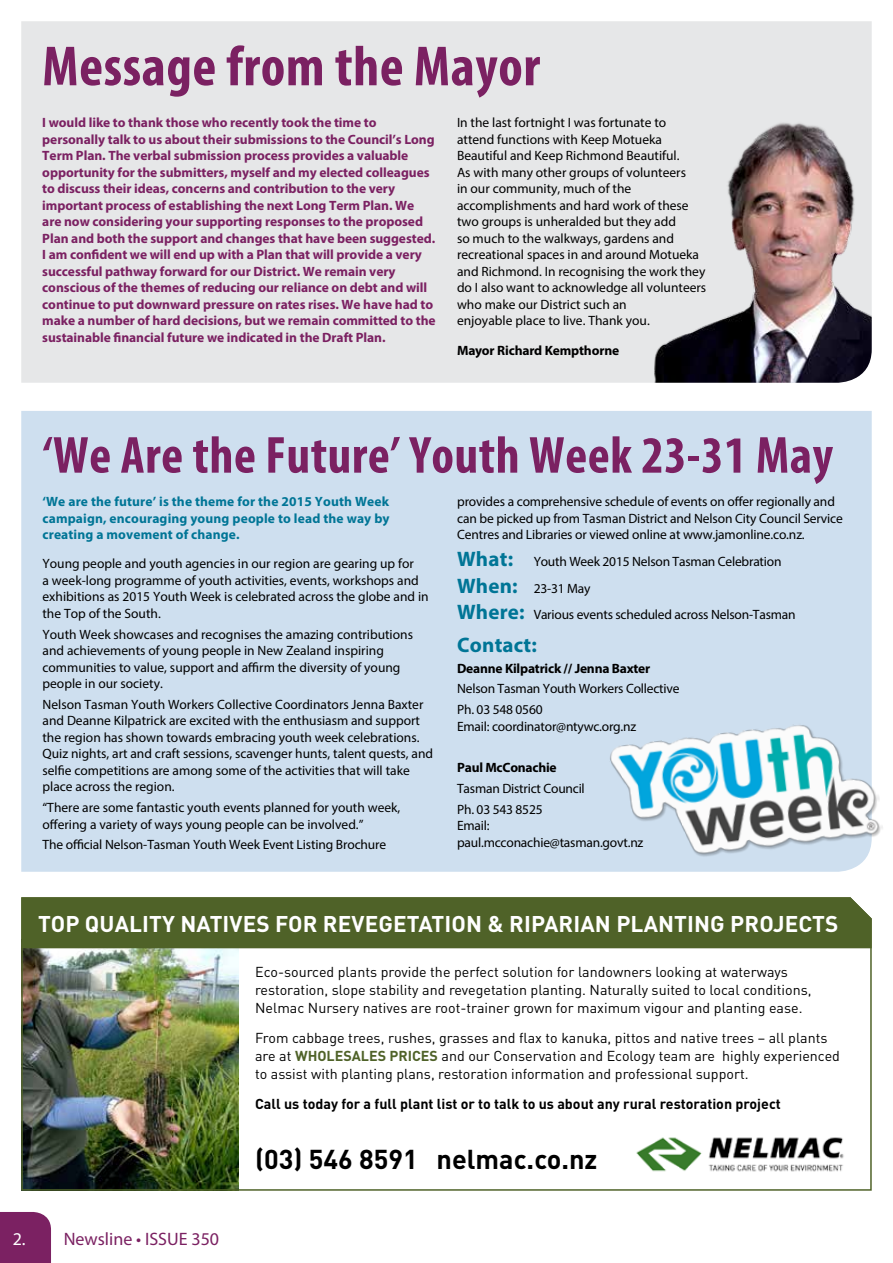
<style>
.page{position:relative;width:893px;height:1263px;background:#fff}
.page>*{position:absolute;margin:0;border:0;box-sizing:border-box;transform-origin:0 0}
.t1{font:700 condensed 57px "Myriad Pro";letter-spacing:.01em;color:#7b2162}
.t2{font:700 condensed 52.5px "Myriad Pro";letter-spacing:.01em;color:#7b2162}
.t3{font:700 27px "DIN";color:#000}
.t4{font:700 22.5px "DIN";letter-spacing:.005em;color:#fff}
.t5{font:700 21px "Myriad Pro";letter-spacing:.01em;color:#007596}
.t6{font:18px "Myriad Pro";color:#7b2162}
.t7{font:14.25px/18px "DIN";color:#000}
.t8{font:700 14.25px "DIN";color:#000}
.t9{font:13.5px/16.5px "Myriad Pro";color:#000}
.t10{font:700 13.5px/16.5px "Myriad Pro";letter-spacing:-.005em;color:#7b2162}
.t11{font:700 13.5px/16.5px "Myriad Pro";letter-spacing:.01em;color:#007596;text-align:justify}
.t12{font:700 13.5px "Myriad Pro";letter-spacing:-.015em;color:#000}
.s1{font-weight:700;font-size:21px;color:#007596}
.s2{color:#fff}
.s3{font-weight:700;color:#4f6228}
</style>
<div class="page">
<div style="left:0;top:1212px;width:51px;height:51px;background:#7b2162"></div>
<img style="left:21px;top:948px;width:851px;height:243px">
<img style="left:629px;top:1131px;width:221px;height:47px">
<div style="left:21px;top:897px;width:851px;height:51px;background:#4f6228"></div>
<div style="left:21px;top:21px;width:851px;height:362px;background:#e6e7e8"></div>
<img style="left:612px;top:46px;width:260px;height:337px">
<div style="left:21px;top:411px;width:851px;height:461px;background:#cedfef"></div>
<img style="left:608px;top:715px;width:275px;height:154px">
<h1 class="t1" style="left:42px;top:31px;width:499px">Message from the Mayor</h1>
<p class="t10" style="left:42px;top:114px;width:395px">I would like to thank those who recently took the time to personally talk to us about their submissions to the Council’s Long Term Plan. The verbal submission process provides a valuable opportunity for the submitters, myself and my elected colleagues to discuss their ideas, concerns and contribution to the very important process of establishing the next Long Term Plan. We are now considering your supporting responses to the proposed Plan and both the support and changes that have been suggested.<br>I am confident we will end up with a Plan that will provide a very successful pathway forward for our District. We remain very conscious of the themes of reducing our reliance on debt and will continue to put downward pressure on rates rises. We have had to make a number of hard decisions, but we remain committed to the sustainable financial future we indicated in the Draft Plan.</p>
<p class="t9" style="left:457px;top:114px;width:251px">In the last fortnight I was fortunate to attend functions with Keep Motueka Beautiful and Keep Richmond Beautiful.<br>As with many other groups of volunteers<br>in our community, much of the accomplishments and hard work of these two groups is unheralded but they add<br>so much to the walkways, gardens and recreational spaces in and around Motueka and Richmond. In recognising the work they do I also want to acknowledge all volunteers who make our District such an<br>enjoyable place to live. Thank you.</p>
<p class="t12" style="left:457px;top:341px;width:164px">Mayor Richard Kempthorne</p>
<h2 class="t2" style="left:43px;top:422px;width:792px">‘We Are the Future’ Youth Week 23-31 May</h2>
<p class="t11" style="left:43px;top:493px;width:349px">‘We are the future’ is the theme for the 2015 Youth Week campaign, encouraging young people to lead the way by creating a movement of change.</p>
<p class="t9" style="left:43px;top:555px;width:388px">Young people and youth agencies in our region are gearing up for<br>a week-long programme of youth activities, events, workshops and exhibitions as 2015 Youth Week is celebrated across the globe and in the Top of the South.</p>
<p class="t9" style="left:43px;top:626px;width:372px">Youth Week showcases and recognises the amazing contributions and achievements of young people in New Zealand inspiring communities to value, support and affirm the diversity of young people in our society.</p>
<p class="t9" style="left:43px;top:696px;width:392px">Nelson Tasman Youth Workers Collective Coordinators Jenna Baxter and Deanne Kilpatrick are excited with the enthusiasm and support the region has shown towards embracing youth week celebrations.<br>Quiz nights, art and craft sessions, scavenger hunts, talent quests, and selfie competitions are among some of the activities that will take place across the region.</p>
<p class="t9" style="left:43px;top:799px;width:359px">“There are some fantastic youth events planned for youth week, offering a variety of ways young people can be involved.”</p>
<p class="t9" style="left:43px;top:836px;width:345px">The official Nelson-Tasman Youth Week Event Listing Brochure</p>
<p class="t9" style="left:457px;top:493px;width:387px">provides a comprehensive schedule of events on offer regionally and can be picked up from Tasman District and Nelson City Council Service<br>Centres and Libraries or viewed online at www.jamonline.co.nz.</p>
<p class="t9" style="left:457px;top:548px;width:340px;line-height:26.7px"><span class="s1">What:</span> Youth Week 2015 Nelson Tasman Celebration<br><span class="s1">When:</span> 23-31 May<br><span class="s1">Where:</span> Various events scheduled across Nelson-Tasman</p>
<h3 class="t5" style="left:457px;top:631px;width:81px">Contact:</h3>
<p class="t12" style="left:457px;top:659px;width:195px">Deanne Kilpatrick // Jenna Baxter</p>
<p class="t9" style="left:457px;top:678px;width:224px;line-height:20.7px">Nelson Tasman Youth Workers Collective<br>Ph. 03 548 0560</p>
<p class="t9" style="left:457px;top:718px;width:181px">Email: coordinator@ntywc.org.nz</p>
<p class="t12" style="left:457px;top:759px;width:101px">Paul McConachie</p>
<p class="t9" style="left:457px;top:778px;width:129px;line-height:20.7px">Tasman District Council<br>Ph. 03 543 8525</p>
<p class="t9" style="left:457px;top:817px;width:188px">Email: paul.mcconachie@tasman.govt.nz</p>
<h3 class="t4" style="left:38px;top:909px;width:802px">TOP QUALITY NATIVES FOR REVEGETATION &amp; RIPARIAN PLANTING PROJECTS</h3>
<h3 class="t6" style="left:13px;top:1227px;width:208px"><span class="s2">2.</span> Newsline • ISSUE 350</h3>
<p class="t7" style="left:255px;top:962px;width:558px">Eco-sourced plants provide the perfect solution for landowners looking at waterways restoration, slope stability and revegetation planting. Naturally suited to local conditions,<br>Nelmac Nursery natives are root-trainer grown for maximum vigour and planting ease.</p>
<p class="t7" style="left:255px;top:1028px;width:586px">From cabbage trees, rushes, grasses and flax to kanuka, pittos and native trees – all plants are at <span class="s3">WHOLESALES PRICES</span> and our Conservation and Ecology team are highly experienced to assist with planting plans, restoration information and professional support.</p>
<p class="t8" style="left:255px;top:1094px;width:527px">Call us today for a full plant list or to talk to us about any rural restoration project</p>
<h3 class="t3" style="left:255px;top:1142px;width:344px">(03) 546 8591 nelmac.co.nz</h3>
</div>
